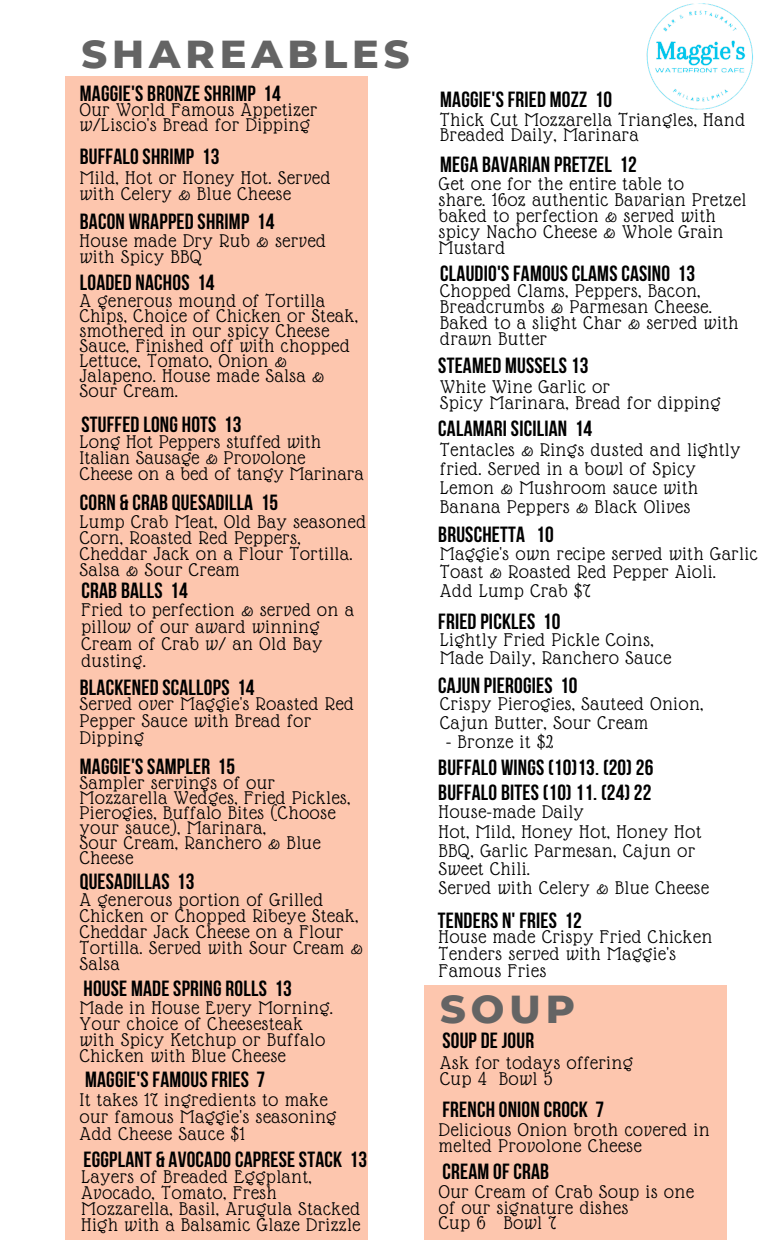
<style>
.page{position:relative;width:765px;height:1260px;background:#fff}
.page>*{position:absolute;margin:0;border:0;box-sizing:border-box;transform-origin:0 0}
.t1{font:800 39.75px "Montserrat";letter-spacing:.125em;color:#646464}
.t2{font:700 21.88px "Bebas Neue";letter-spacing:.01em;color:#000}
.t3{font:20px/16px "Glass Antiqua";letter-spacing:.045em;color:#000}
</style>
<div class="page">
<div style="left:65px;top:77px;width:303px;height:1163px;background:#fdc6ae"></div>
<div style="left:424px;top:986px;width:303px;height:254px;background:#fdc6ae"></div>
<img style="left:646px;top:4px;width:107px;height:106px">
<p class="t1" style="left:82px;top:30px;width:330px">SHAREABLES</p>
<p class="t2" style="left:80px;top:85px;width:202px">MAGGIE'S BRONZE SHRIMP 14</p>
<p class="t3" style="left:80px;top:102px;width:239px">Our World Famous Appetizer</p>
<p class="t3" style="left:80px;top:117px;width:231px">w/Liscio's Bread for Dipping</p>
<p class="t2" style="left:80px;top:147px;width:141px">BUFFALO SHRIMP 13</p>
<p class="t3" style="left:80px;top:170px;width:252px">Mild, Hot or Honey Hot. Served</p>
<p class="t3" style="left:80px;top:186px;width:212px">with Celery &amp; Blue Cheese</p>
<p class="t2" style="left:80px;top:213px;width:196px">BACON WRAPPED SHRIMP 14</p>
<p class="t3" style="left:80px;top:232px;width:248px">House made Dry Rub &amp; served</p>
<p class="t3" style="left:80px;top:248px;width:123px">with Spicy BBQ</p>
<p class="t2" style="left:80px;top:273px;width:136px">LOADED NACHOS 14</p>
<p class="t3" style="left:80px;top:293px;width:246px">A generous mound of Tortilla</p>
<p class="t3" style="left:80px;top:308px;width:280px">Chips, Choice of Chicken or Steak,</p>
<p class="t3" style="left:80px;top:323px;width:271px;line-height:15px">smothered in our spicy Cheese<br>Sauce, Finished off with chopped<br>Lettuce, Tomato, Onion &amp;<br>Jalapeno. House made Salsa &amp;<br>Sour Cream.</p>
<p class="t2" style="left:82px;top:415px;width:161px">STUFFED LONG HOTS 13</p>
<p class="t3" style="left:80px;top:434px;width:243px">Long Hot Peppers stuffed with</p>
<p class="t3" style="left:80px;top:450px;width:227px">Italian Sausage &amp; Provolone</p>
<p class="t3" style="left:80px;top:466px;width:285px">Cheese on a bed of tangy Marinara</p>
<p class="t2" style="left:80px;top:494px;width:200px">CORN &amp; CRAB QUESADILLA 15</p>
<p class="t3" style="left:80px;top:513px;width:288px">Lump Crab Meat, Old Bay seasoned<br>Corn, Roasted Red Peppers,<br>Cheddar Jack on a Flour Tortilla.<br>Salsa &amp; Sour Cream</p>
<p class="t2" style="left:82px;top:581px;width:108px">CRAB BALLS 14</p>
<p class="t3" style="left:82px;top:601px;width:274px;line-height:16.9px">Fried to perfection &amp; served on a pillow of our award winning<br>Cream of Crab w/ an Old Bay dusting.</p>
<p class="t2" style="left:80px;top:678px;width:176px">BLACKENED SCALLOPS 14</p>
<p class="t3" style="left:80px;top:696px;width:275px;line-height:16.9px">Served over Maggie's Roasted Red<br>Pepper Sauce with Bread for<br>Dipping</p>
<p class="t2" style="left:80px;top:758px;width:157px">MAGGIE'S SAMPLER 15</p>
<p class="t3" style="left:80px;top:775px;width:272px;line-height:15px">Sampler servings of our<br>Mozzarella Wedges, Fried Pickles,</p>
<p class="t3" style="left:80px;top:805px;width:257px;line-height:15px">Pierogies, Buffalo Bites (Choose your sauce), Marinara,</p>
<p class="t3" style="left:80px;top:834px;width:242px">Sour Cream, Ranchero &amp; Blue</p>
<p class="t3" style="left:80px;top:849px;width:55px">Cheese</p>
<p class="t3" style="left:80px;top:892px;width:280px">A generous portion of Grilled<br>Chicken or Chopped Ribeye Steak,</p>
<p class="t3" style="left:80px;top:924px;width:284px">Cheddar Jack Cheese on a Flour<br>Tortilla. Served with Sour Cream &amp;<br>Salsa</p>
<p class="t2" style="left:80px;top:872px;width:116px">QUESADILLAS 13</p>
<p class="t2" style="left:83px;top:980px;width:210px">HOUSE MADE SPRING ROLLS 13</p>
<p class="t3" style="left:80px;top:1000px;width:255px">Made in House Every Morning.</p>
<p class="t3" style="left:80px;top:1016px;width:224px">Your choice of Cheesesteak</p>
<p class="t3" style="left:80px;top:1032px;width:247px">with Spicy Ketchup or Buffalo</p>
<p class="t3" style="left:80px;top:1047px;width:207px">Chicken with Blue Cheese</p>
<p class="t2" style="left:85px;top:1071px;width:181px">MAGGIE'S FAMOUS FRIES 7</p>
<p class="t3" style="left:80px;top:1092px;width:258px;line-height:16.9px">It takes 17 ingredients to make our famous Maggie's seasoning</p>
<p class="t3" style="left:80px;top:1126px;width:167px">Add Cheese Sauce $1</p>
<p class="t2" style="left:83px;top:1150px;width:285px">EGGPLANT &amp; AVOCADO CAPRESE STACK 13</p>
<p class="t3" style="left:82px;top:1169px;width:232px">Layers of Breaded Eggplant,</p>
<p class="t3" style="left:82px;top:1185px;width:280px">Avocado, Tomato, Fresh<br>Mozzarella, Basil, Arugula Stacked<br>High with a Balsamic Glaze Drizzle</p>
<p class="t2" style="left:440px;top:91px;width:173px">MAGGIE'S FRIED MOZZ 10</p>
<p class="t3" style="left:440px;top:112px;width:306px">Thick Cut Mozzarella Triangles, Hand</p>
<p class="t3" style="left:440px;top:127px;width:200px">Breaded Daily, Marinara</p>
<p class="t2" style="left:440px;top:156px;width:198px">MEGA BAVARIAN PRETZEL 12</p>
<p class="t3" style="left:439px;top:176px;width:246px">Get one for the entire table to</p>
<p class="t3" style="left:439px;top:192px;width:309px">share. 16oz authentic Bavarian Pretzel baked to perfection &amp; served with spicy Nacho Cheese &amp; Whole Grain<br>Mustard</p>
<p class="t2" style="left:440px;top:265px;width:256px">CLAUDIO'S FAMOUS CLAMS CASINO 13</p>
<p class="t3" style="left:440px;top:283px;width:300px">Chopped Clams, Peppers, Bacon,<br>Breadcrumbs &amp; Parmesan Cheese.<br>Baked to a slight Char &amp; served with drawn Butter</p>
<p class="t3" style="left:440px;top:378px;width:171px">White Wine Garlic or</p>
<p class="t3" style="left:440px;top:395px;width:282px">Spicy Marinara, Bread for dipping</p>
<p class="t2" style="left:438px;top:357px;width:152px">STEAMED MUSSELS 13</p>
<p class="t2" style="left:438px;top:420px;width:155px">CALAMARI SICILIAN 14</p>
<p class="t3" style="left:440px;top:441px;width:301px;line-height:18.8px">Tentacles &amp; Rings dusted and lightly fried. Served in a bowl of Spicy<br>Lemon &amp; Mushroom sauce with<br>Banana Peppers &amp; Black Olives</p>
<p class="t2" style="left:438px;top:525px;width:117px">BRUSCHETTA 10</p>
<p class="t3" style="left:440px;top:544px;width:319px;line-height:18.8px">Maggie's own recipe served with Garlic<br>Toast &amp; Roasted Red Pepper Aioli.</p>
<p class="t3" style="left:440px;top:583px;width:152px">Add Lump Crab $7</p>
<p class="t2" style="left:438px;top:612px;width:124px">FRIED PICKLES 10</p>
<p class="t3" style="left:440px;top:631px;width:215px">Lightly Fried Pickle Coins,</p>
<p class="t3" style="left:440px;top:650px;width:232px">Made Daily, Ranchero Sauce</p>
<p class="t2" style="left:438px;top:677px;width:141px">CAJUN PIEROGIES 10</p>
<p class="t3" style="left:440px;top:696px;width:265px">Crispy Pierogies, Sauteed Onion,</p>
<p class="t3" style="left:440px;top:715px;width:209px">Cajun Butter, Sour Cream</p>
<p class="t3" style="left:446px;top:734px;width:109px">- Bronze it $2</p>
<p class="t2" style="left:438px;top:758px;width:217px">BUFFALO WINGS (10)13. (20) 26</p>
<p class="t2" style="left:438px;top:784px;width:215px">BUFFALO BITES (10) 11. (24) 22</p>
<p class="t3" style="left:439px;top:804px;width:146px">House-made Daily</p>
<p class="t3" style="left:439px;top:822px;width:264px;line-height:18.8px">Hot, Mild, Honey Hot, Honey Hot<br>BBQ, Garlic Parmesan, Cajun or<br>Sweet Chili.</p>
<p class="t3" style="left:439px;top:880px;width:271px">Served with Celery &amp; Blue Cheese</p>
<p class="t2" style="left:438px;top:911px;width:146px">TENDERS N' FRIES 12</p>
<p class="t3" style="left:439px;top:929px;width:275px">House made Crispy Fried Chicken</p>
<p class="t3" style="left:439px;top:946px;width:239px">Tenders served with Maggie's</p>
<p class="t3" style="left:439px;top:963px;width:109px">Famous Fries</p>
<p class="t1" style="left:440px;top:985px;width:136px">SOUP</p>
<p class="t2" style="left:442px;top:1032px;width:93px">SOUP DE JOUR</p>
<p class="t3" style="left:440px;top:1054px;width:194px">Ask for todays offering</p>
<p class="t3" style="left:440px;top:1070px;width:114px">Cup 4 Bowl 5</p>
<p class="t2" style="left:442px;top:1100px;width:163px">FRENCH ONION CROCK 7</p>
<p class="t3" style="left:439px;top:1121px;width:272px">Delicious Onion broth covered in</p>
<p class="t3" style="left:439px;top:1137px;width:204px">melted Provolone Cheese</p>
<p class="t3" style="left:439px;top:1183px;width:256px">Our Cream of Crab Soup is one of our signature dishes</p>
<p class="t3" style="left:439px;top:1215px;width:119px">Cup 6 Bowl 7</p>
<p class="t2" style="left:442px;top:1162px;width:108px">CREAM OF CRAB</p>
</div>
